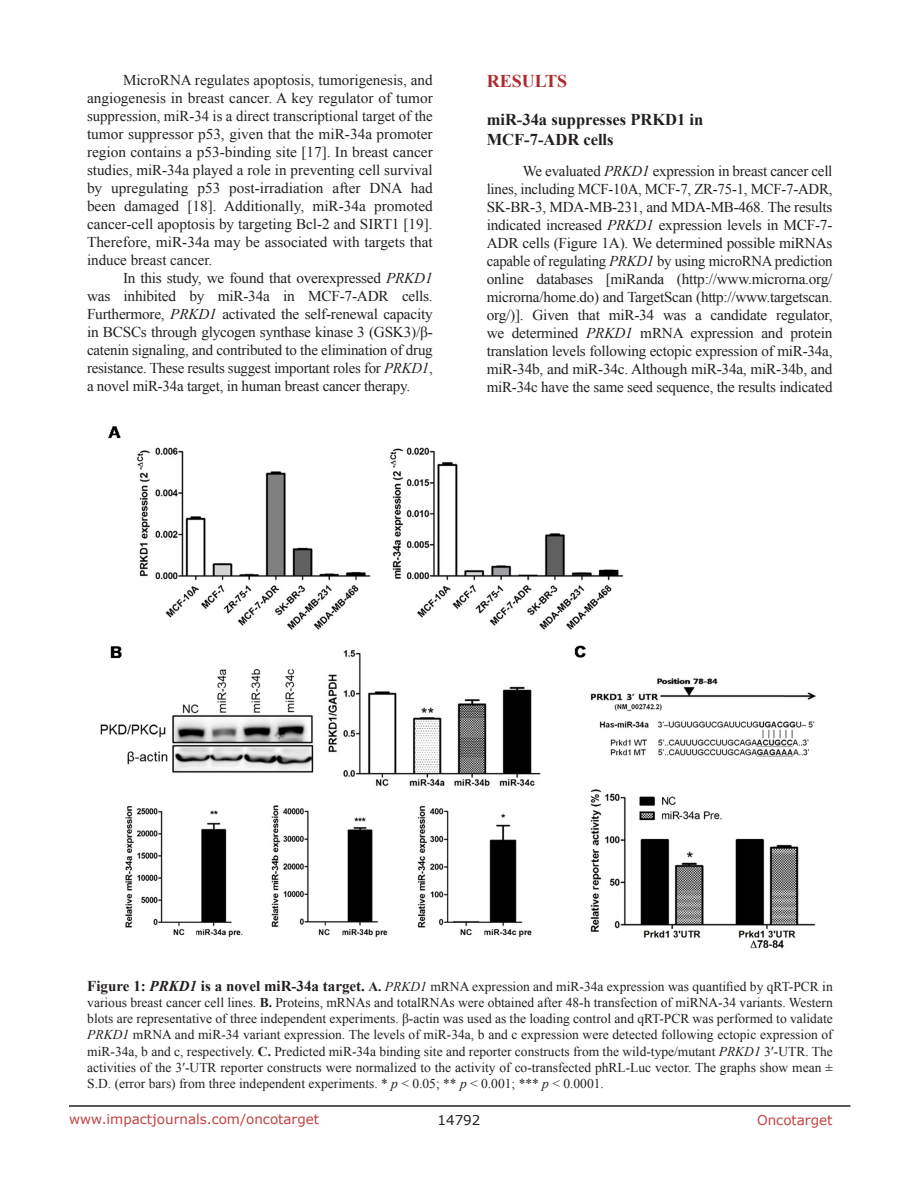
<style>
.page{position:relative;width:918px;height:1188px;background:#fff}
.page>*{position:absolute;margin:0;border:0;box-sizing:border-box;transform-origin:0 0}
.Heading{font:700 18px "Times New Roman";color:#ac2b31}
.SubHeading{font:700 16.5px/19.8px "Times New Roman";color:#231f20}
.BodyText{font:15px/18px "Times New Roman";letter-spacing:-.015em;color:#231f20;text-align:justify}
.figuretext{font:13.5px/16.2px "Times New Roman";color:#231f20;text-align:justify}
.t1{font:13.5px "Verdana";color:#c24141}
.t2{font:13.5px "Verdana";color:#231f20}
.s1{font-style:italic}
.s2{font-weight:700;font-size:15px}
.s3{font-weight:700;font-style:italic;font-size:15px}
.s4{font-weight:700}
</style>
<div class="page">
<hr style="left:69px;top:1105px;width:781px;height:2px;background:#231f20">
<img style="left:101px;top:426px;width:715px;height:523px">
<p class="BodyText" style="left:87px;top:71px;width:347px;text-indent:36px">MicroRNA regulates apoptosis, tumorigenesis, and angiogenesis in breast cancer. A key regulator of tumor suppression, miR-34 is a direct transcriptional target of the tumor suppressor p53, given that the miR-34a promoter region contains a p53-binding site [17]. In breast cancer studies, miR-34a played a role in preventing cell survival by upregulating p53 post-irradiation after DNA had been damaged [18]. Additionally, miR-34a promoted cancer-cell apoptosis by targeting Bcl-2 and SIRT1 [19].<br>Therefore, miR-34a may be associated with targets that induce breast cancer.</p>
<p class="BodyText" style="left:87px;top:269px;width:347px;text-indent:36px">In this study, we found that overexpressed <span class="s1">PRKD1 </span>was inhibited by miR-34a in MCF-7-ADR cells.<br>Furthermore, <span class="s1">PRKD1</span> activated the self-renewal capacity in BCSCs through glycogen synthase kinase 3 (GSK3)/β&shy;catenin signaling, and contributed to the elimination of drug resistance. These results suggest important roles for <span class="s1">PRKD1</span>, a novel miR-34a target, in human breast cancer therapy.</p>
<p class="Heading" style="left:487px;top:69px;width:82px">RESULTS</p>
<p class="SubHeading" style="left:487px;top:109px;width:218px">miR-34a suppresses PRKD1 in<br>MCF-7-ADR cells</p>
<p class="BodyText" style="left:487px;top:162px;width:347px;text-indent:36px">We evaluated <span class="s1">PRKD1</span> expression in breast cancer cell lines, including MCF-10A, MCF-7, ZR-75-1, MCF-7-ADR, SK-BR-3, MDA-MB-231, and MDA-MB-468. The results indicated increased <span class="s1">PRKD1</span> expression levels in MCF-7- ADR cells (Figure 1A). We determined possible miRNAs capable of regulating <span class="s1">PRKD1</span> by using microRNA prediction online databases [miRanda (http://www.microrna.org/ microrna/home.do) and TargetScan (http://www.targetscan. org/)]. Given that miR-34 was a candidate regulator, we determined <span class="s1">PRKD1</span> mRNA expression and protein translation levels following ectopic expression of miR-34a, miR-34b, and miR-34c. Although miR-34a, miR-34b, and miR-34c have the same seed sequence, the results indicated</p>
<p class="figuretext" style="left:87px;top:978px;width:747px"><span class="s2">Figure 1:</span> <span class="s3">PRKD1</span> <span class="s2">is a novel miR-34a target.</span> <span class="s4">A.</span> <span class="s1">PRKD1</span> mRNA expression and miR-34a expression was quantified by qRT-PCR in various breast cancer cell lines. <span class="s4">B.</span> Proteins, mRNAs and totalRNAs were obtained after 48-h transfection of miRNA-34 variants. Western blots are representative of three independent experiments. β-actin was used as the loading control and qRT-PCR was performed to validate <span class="s1">PRKD1</span> mRNA and miR-34 variant expression. The levels of miR-34a, b and c expression were detected following ectopic expression of miR-34a, b and c, respectively. <span class="s4">C.</span> Predicted miR-34a binding site and reporter constructs from the wild-type/mutant <span class="s1">PRKD1</span> 3′-UTR. The activities of the 3′-UTR reporter constructs were normalized to the activity of co-transfected phRL-Luc vector. The graphs show mean ± S.D. (error bars) from three independent experiments. * <span class="s1">p</span> &lt; 0.05; ** <span class="s1">p</span> &lt; 0.001; *** <span class="s1">p</span> &lt; 0.0001.</p>
<p class="t1" style="left:69px;top:1110px;width:252px">www.impactjournals.com/oncotarget</p>
<p class="t2" style="left:438px;top:1111px;width:44px">14792</p>
<p class="t1" style="left:757px;top:1111px;width:77px">Oncotarget</p>
</div>
